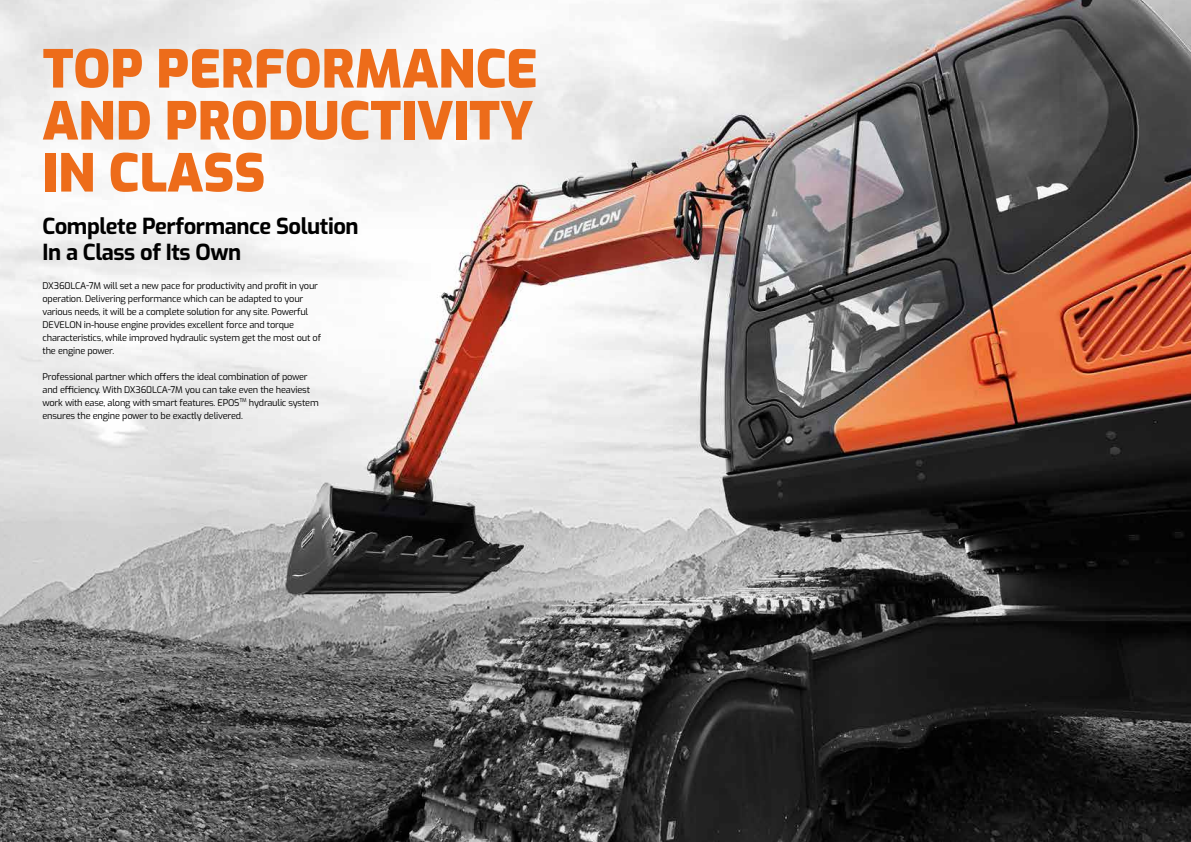
<style>
.page{position:relative;width:1191px;height:842px;background:#fff}
.page>*{position:absolute;margin:0;border:0;box-sizing:border-box;transform-origin:0 0}
.t1{font:900 52px/52px "Exo";color:#ed6c1a;text-align:justify}
.t2{font:700 22px/26px "Exo";letter-spacing:-.02em;color:#000}
.t3{font:9.2px/13px "Exo";letter-spacing:-.02em;color:#000}
.t4{font:5.4px "Exo";color:#000}
</style>
<div class="page">
<img style="left:0;top:0;width:1191px;height:842px">
<h1 class="t1" style="left:43px;top:40px;width:496px">TOP PERFORMANCE AND PRODUCTIVITY IN CLASS</h1>
<h2 class="t2" style="left:43px;top:212px;width:318px">Complete Performance Solution<br>In a Class of Its Own</h2>
<p class="t3" style="left:43px;top:279px;width:280px">DX360LCA-7M will set a new pace for productivity and profit in your operation. Delivering performance which can be adapted to your various needs, it will be a complete solution for any site. Powerful DEVELON in-house engine provides excellent force and torque characteristics, while improved hydraulic system get the most out of the engine power.</p>
<p class="t3" style="left:43px;top:370px;width:269px">Professional partner which offers the ideal combination of power and efficiency. With DX360LCA-7M you can take even the heaviest work with ease, along with smart features. EPOS</p>
<p class="t4" style="left:239px;top:396px;width:9px">TM</p>
<p class="t3" style="left:249px;top:396px;width:71px">hydraulic system</p>
<p class="t3" style="left:43px;top:409px;width:202px">ensures the engine power to be exactly delivered.</p>
</div>
